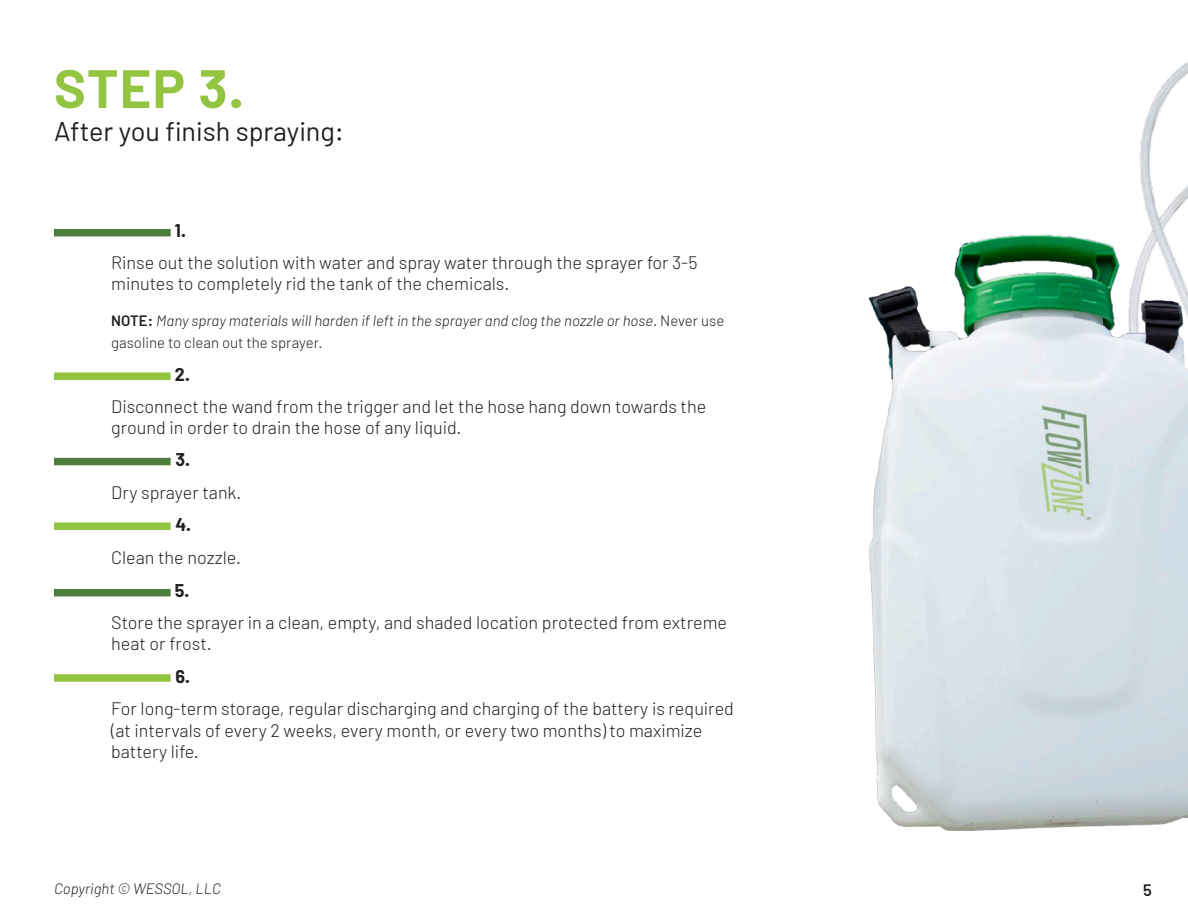
<style>
.page{position:relative;width:1188px;height:918px;background:#fff}
.page>*{position:absolute;margin:0;border:0;box-sizing:border-box;transform-origin:0 0}
.t1{font:700 54px "Barlow";color:#93c542}
.t2{font:27px "Barlow";color:#231f20}
.t3{font:300 18px/21.6px "Barlow";color:#231f20}
.t4{font:700 18px "Barlow";color:#231f20}
.t5{font:600 16.5px "Barlow";color:#231f20}
.t6{font:italic 300 15px/21.6px "Barlow";color:#231f20}
.s1{font-weight:600;font-style:normal}
.s2{font-style:normal}
</style>
<div class="page">
<img style="left:868px;top:61px;width:320px;height:770px">
<div style="left:54px;top:229px;width:117px;height:7px;background:#4d7c3b"></div>
<div style="left:54px;top:372px;width:117px;height:8px;background:#93c542"></div>
<div style="left:54px;top:458px;width:117px;height:7px;background:#4d7c3b"></div>
<div style="left:54px;top:522px;width:117px;height:8px;background:#93c542"></div>
<div style="left:54px;top:589px;width:117px;height:7px;background:#4d7c3b"></div>
<div style="left:54px;top:674px;width:117px;height:8px;background:#93c542"></div>
<p class="t1" style="left:54px;top:55px;width:191px">STEP 3.</p>
<p class="t2" style="left:54px;top:115px;width:292px">After you finish spraying:</p>
<p class="t4" style="left:175px;top:220px;width:12px">1.</p>
<p class="t3" style="left:111px;top:251px;width:588px">Rinse out the solution with water and spray water through the sprayer for 3-5 minutes to completely rid the tank of the chemicals.</p>
<p class="t6" style="left:111px;top:310px;width:615px"><span class="s1">NOTE:</span> Many spray materials will harden if left in the sprayer and clog the nozzle or hose<span class="s2">. Never use gasoline to clean out the sprayer.</span></p>
<p class="t4" style="left:175px;top:363px;width:16px">2.</p>
<p class="t3" style="left:111px;top:395px;width:597px">Disconnect the wand from the trigger and let the hose hang down towards the ground in order to drain the hose of any liquid.</p>
<p class="t4" style="left:175px;top:448px;width:16px">3.</p>
<p class="t3" style="left:111px;top:481px;width:132px">Dry sprayer tank.</p>
<p class="t4" style="left:175px;top:513px;width:17px">4.</p>
<p class="t3" style="left:111px;top:546px;width:131px">Clean the nozzle.</p>
<p class="t4" style="left:175px;top:580px;width:16px">5.</p>
<p class="t3" style="left:111px;top:611px;width:617px">Store the sprayer in a clean, empty, and shaded location protected from extreme heat or frost.</p>
<p class="t4" style="left:175px;top:665px;width:16px">6.</p>
<p class="t3" style="left:111px;top:697px;width:624px">For long-term storage, regular discharging and charging of the battery is required (at intervals of every 2 weeks, every month, or every two months) to maximize battery life.</p>
<p class="t6" style="left:54px;top:878px;width:168px">Copyright © WESSOL, LLC</p>
<p class="t5" style="left:1143px;top:879px;width:10px">5</p>
</div>
